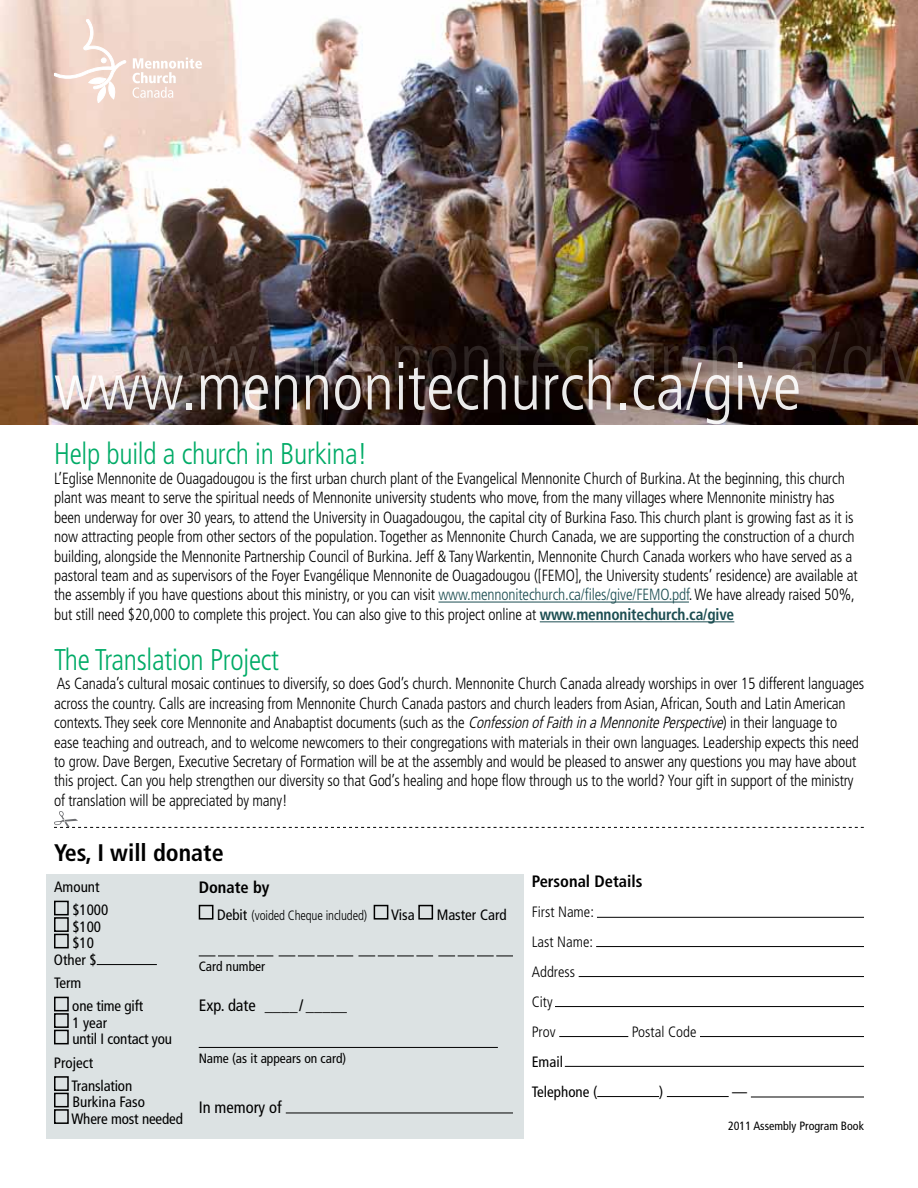
<style>
.page{position:relative;width:918px;height:1188px;background:#fff}
.page>*{position:absolute;margin:0;border:0;box-sizing:border-box;transform-origin:0 0}
.t1{font:300 condensed 74.85px "Frutiger";color:#fff}
.t2{font:300 condensed 66.6px "Frutiger";color:#fff}
.t3{font:300 condensed 30px "Frutiger";letter-spacing:-.01em;color:#00ab67;scale:.95 1}
.t4{font:700 condensed 24px "Frutiger";color:#000}
.t5{font:condensed 16.5px "Frutiger";color:#000}
.t6{font:700 condensed 16.5px "Frutiger";color:#000}
.t7{font:300 condensed 16.2px/19.5px "Frutiger";letter-spacing:-.01em;color:#000;scale:.95 1}
.t8{font:condensed 15px/23.2px "Frutiger";color:#000}
.t9{font:300 condensed 15px/30px "Frutiger";color:#000}
.t10{font:condensed 13.5px "Frutiger";color:#000}
.t11{font:300 condensed 13.5px "Frutiger";letter-spacing:-.01em;color:#000;scale:.95 1}
.t12{font:condensed 12px "Frutiger";color:#000}
.s1{color:#1d4e52}
.s2{font-weight:700;color:#1d4e52}
.s3{font-style:italic}
.s4{font-weight:400;font-size:15px}
</style>
<div class="page">
<div style="left:46px;top:875px;width:478px;height:264px;background:#dce2e3"></div>
<div style="left:54px;top:901px;width:15px;height:14px;border:2px solid #000"></div>
<div style="left:54px;top:917px;width:15px;height:15px;border:2px solid #000"></div>
<div style="left:54px;top:934px;width:15px;height:14px;border:2px solid #000"></div>
<hr style="left:97px;top:964px;width:60px;height:1px;background:#000">
<div style="left:54px;top:997px;width:15px;height:14px;border:2px solid #000"></div>
<div style="left:54px;top:1013px;width:15px;height:15px;border:2px solid #000"></div>
<div style="left:54px;top:1030px;width:15px;height:14px;border:2px solid #000"></div>
<div style="left:54px;top:1076px;width:15px;height:15px;border:2px solid #000"></div>
<div style="left:54px;top:1093px;width:15px;height:14px;border:2px solid #000"></div>
<div style="left:54px;top:1109px;width:15px;height:15px;border:2px solid #000"></div>
<hr style="left:438px;top:602px;width:251px;height:1px;background:#1d4e52">
<hr style="left:540px;top:621px;width:194px;height:1px;background:#1d4e52">
<img style="left:0;top:0;width:918px;height:424px">
<hr style="left:597px;top:917px;width:267px;height:1px;background:#000">
<hr style="left:596px;top:946px;width:268px;height:1px;background:#000">
<hr style="left:579px;top:976px;width:285px;height:1px;background:#000">
<hr style="left:555px;top:1006px;width:309px;height:1px;background:#000">
<hr style="left:559px;top:1036px;width:69px;height:1px;background:#000">
<hr style="left:700px;top:1036px;width:164px;height:1px;background:#000">
<hr style="left:565px;top:1066px;width:299px;height:1px;background:#000">
<hr style="left:597px;top:1096px;width:62px;height:1px;background:#000">
<hr style="left:667px;top:1096px;width:62px;height:1px;background:#000">
<hr style="left:751px;top:1097px;width:113px;height:1px;background:#000">
<hr style="left:286px;top:1113px;width:227px;height:1px;background:#000">
<div style="left:199px;top:905px;width:14px;height:15px;border:2px solid #000"></div>
<div style="left:374px;top:905px;width:14px;height:15px;border:2px solid #000"></div>
<div style="left:418px;top:905px;width:15px;height:15px;border:2px solid #000"></div>
<svg style="left:199px;top:956px;width:74px;height:1px"></svg>
<svg style="left:279px;top:956px;width:234px;height:1px"></svg>
<hr style="left:199px;top:1047px;width:299px;height:1px;background:#000">
<svg style="left:54px;top:811px;width:810px;height:17px"></svg>
<svg style="left:133px;top:58px;width:69px;height:40px"></svg>
<svg style="left:54px;top:19px;width:73px;height:84px;background:#f2dacf"></svg>
<h1 class="t1" style="left:112px;top:316px;width:809px">www.mennonitechurch.ca/giv</h1>
<h2 class="t2" style="left:54px;top:349px;width:749px">www.mennonitechurch.ca/give</h2>
<h3 class="t3" style="left:54px;top:437px;width:331px">Help build a church in Burkina!</h3>
<p class="t7" style="left:54px;top:469px;width:847px">L’Eglise Mennonite de Ouagadougou is the first urban church plant of the Evangelical Mennonite Church of Burkina. At the beginning, this church plant was meant to serve the spiritual needs of Mennonite university students who move, from the many villages where Mennonite ministry has been underway for over 30 years, to attend the University in Ouagadougou, the capital city of Burkina Faso. This church plant is growing fast as it is now attracting people from other sectors of the population. Together as Mennonite Church Canada, we are supporting the construction of a church building, alongside the Mennonite Partnership Council of Burkina. Jeff &amp; Tany Warkentin, Mennonite Church Canada workers who have served as a pastoral team and as supervisors of the Foyer Evangélique Mennonite de Ouagadougou ([FEMO], the University students’ residence) are available at the assembly if you have questions about this ministry, or you can visit <span class="s1">www.mennonitechurch.ca/files/give/FEMO.pdf</span>. We have already raised 50%, but still need $20,000 to complete this project. You can also give to this project online at <span class="s2">www.mennonitechurch.ca/give</span></p>
<h3 class="t3" style="left:54px;top:642px;width:238px">The Translation Project</h3>
<p class="t7" style="left:54px;top:674px;width:854px">As Canada’s cultural mosaic continues to diversify, so does God’s church. Mennonite Church Canada already worships in over 15 different languages across the country. Calls are increasing from Mennonite Church Canada pastors and church leaders from Asian, African, South and Latin American contexts. They seek core Mennonite and Anabaptist documents (such as the <span class="s3">ConfessionofFaithinaMennonitePerspective</span>) in their language to ease teaching and outreach, and to welcome newcomers to their congregations with materials in their own languages. Leadership expects this need to grow. Dave Bergen, Executive Secretary of Formation will be at the assembly and would be pleased to answer any questions you may have about this project. Can you help strengthen our diversity so that God’s healing and hope flow through us to the world? Your gift in support of the ministry of translation will be appreciated by many!</p>
<h3 class="t4" style="left:54px;top:839px;width:171px">Yes, I will donate</h3>
<p class="t8" style="left:72px;top:875px;width:38px;text-indent:-18px">Amount $1000</p>
<p class="t8" style="left:72px;top:915px;width:30px">$100</p>
<p class="t8" style="left:72px;top:932px;width:23px">$10</p>
<p class="t8" style="left:54px;top:948px;width:44px">Other $</p>
<p class="t8" style="left:72px;top:971px;width:73px;text-indent:-18px">Term<br>one time gift</p>
<p class="t8" style="left:72px;top:1015px;width:101px;line-height:16.5px">1 year<br>until I contact you</p>
<p class="t8" style="left:72px;top:1051px;width:62px;text-indent:-18px">Project<br>Translation</p>
<p class="t8" style="left:72px;top:1094px;width:113px;line-height:16.5px">Burkina Faso<br>Where most needed</p>
<p class="t6" style="left:199px;top:878px;width:72px">Donate by</p>
<p class="t11" style="left:217px;top:907px;width:160px"><span class="s4">Debit</span> (voided Cheque included)</p>
<p class="t8" style="left:391px;top:903px;width:25px">Visa</p>
<p class="t8" style="left:437px;top:903px;width:71px">Master Card</p>
<p class="t10" style="left:199px;top:959px;width:68px">Card number</p>
<p class="t5" style="left:199px;top:996px;width:150px">Exp. date ____/ _____</p>
<p class="t10" style="left:199px;top:1050px;width:149px">Name (as it appears on card)</p>
<p class="t5" style="left:199px;top:1098px;width:85px">In memory of</p>
<p class="t6" style="left:532px;top:871px;width:112px">Personal Details</p>
<p class="t9" style="left:532px;top:897px;width:64px">First Name:<br>Last Name:<br>Address<br>City<br>Prov</p>
<p class="t9" style="left:632px;top:1017px;width:66px">Postal Code</p>
<p class="t8" style="left:532px;top:1047px;width:67px;line-height:30px">Email<br>Telephone (</p>
<p class="t8" style="left:659px;top:1080px;width:6px">)</p>
<p class="t8" style="left:732px;top:1080px;width:16px">—</p>
<p class="t12" style="left:728px;top:1119px;width:137px">2011 Assembly Program Book</p>
</div>
